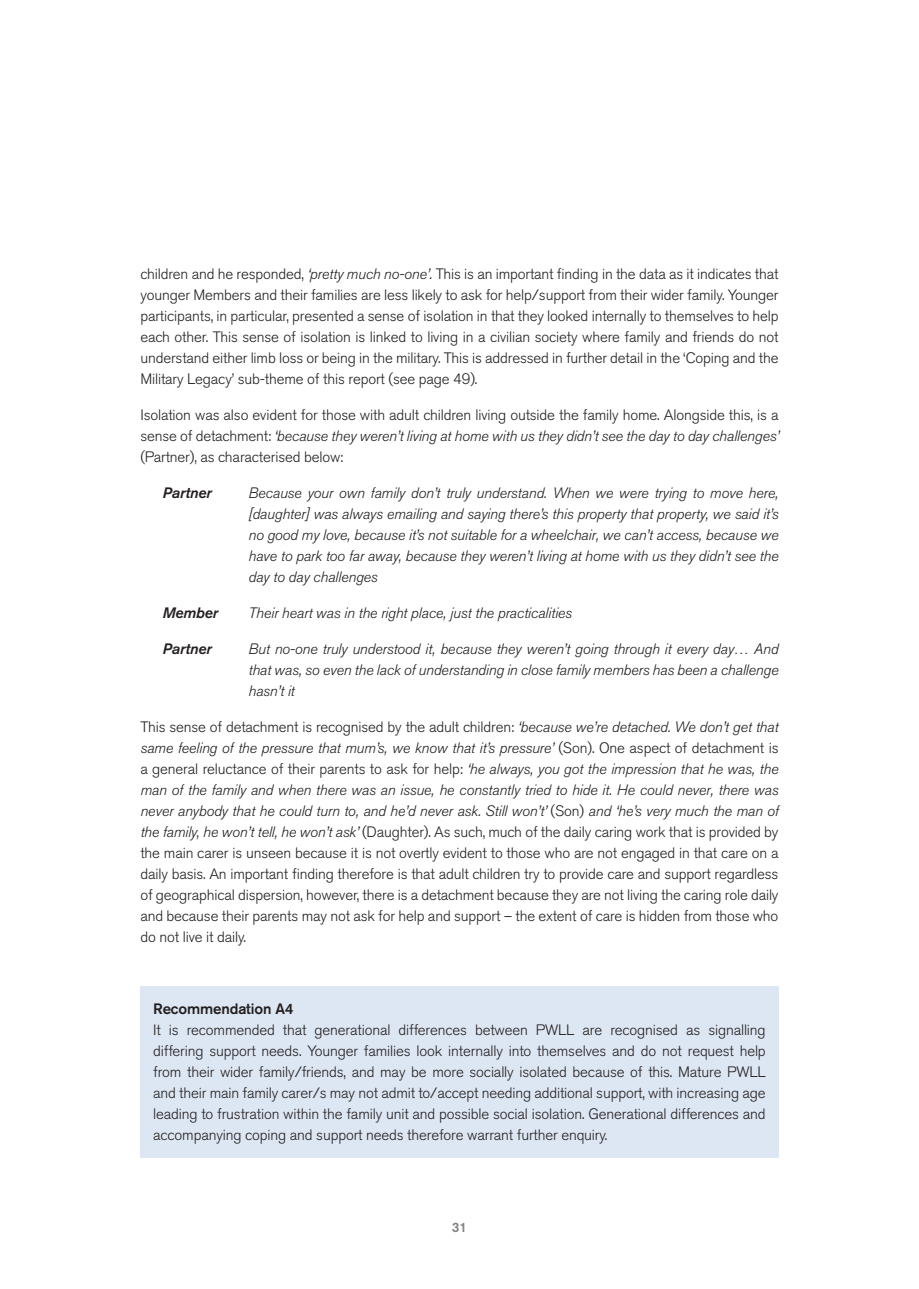
<style>
.page{position:relative;width:919px;height:1289px;background:#fff}
.page>*{position:absolute;margin:0;border:0;box-sizing:border-box;transform-origin:0 0}
.t1{font:300 15px/21px "Akzidenz Grotesk BQ";letter-spacing:-.01em;color:#231f20;text-align:justify}
.t2{font:italic 300 15px/21px "Akzidenz Grotesk BQ";letter-spacing:-.01em;color:#231f20;text-align:justify}
.t3{font:italic 15px "Akzidenz Grotesk BQ Med";letter-spacing:-.01em;color:#231f20}
.t4{font:500 15px "Akzidenz Grotesk BQ";letter-spacing:-.01em;color:#231f20}
.t5{font:500 13.5px "Akzidenz Grotesk BQ";color:#808285}
.s1{font-style:italic}
</style>
<div class="page">
<div style="left:140px;top:986px;width:638px;height:171px;background:#dde7f3"></div>
<p class="t1" style="left:140px;top:264px;width:639px">children and he responded, <span class="s1">‘pretty much no-one’.</span> This is an important finding in the data as it indicates that younger Members and their families are less likely to ask for help/support from their wider family. Younger participants, in particular, presented a sense of isolation in that they looked internally to themselves to help each other. This sense of isolation is linked to living in a civilian society where family and friends do not understand either limb loss or being in the military. This is addressed in further detail in the ‘Coping and the Military Legacy’ sub-theme of this report (see page 49).</p>
<p class="t1" style="left:140px;top:405px;width:640px">Isolation was also evident for those with adult children living outside the family home. Alongside this, is a sense of detachment: <span class="s1">‘because they weren’t living at home with us they didn’t see the day to day challenges’ </span>(Partner), as characterised below:</p>
<p class="t3" style="left:163px;top:484px;width:50px">Partner</p>
<p class="t2" style="left:248px;top:482px;width:531px">Because your own family don’t truly understand. When we were trying to move here, [daughter] was always emailing and saying there’s this property that property, we said it’s no good my love, because it’s not suitable for a wheelchair, we can’t access, because we have to park too far away, because they weren’t living at home with us they didn’t see the day to day challenges</p>
<p class="t3" style="left:163px;top:604px;width:57px">Member</p>
<p class="t2" style="left:248px;top:602px;width:325px">Their heart was in the right place, just the practicalities</p>
<p class="t3" style="left:163px;top:640px;width:50px">Partner</p>
<p class="t2" style="left:248px;top:638px;width:531px">But no-one truly understood it, because they weren’t going through it every day… And that was, so even the lack of understanding in close family members has been a challenge hasn’t it</p>
<p class="t1" style="left:140px;top:716px;width:639px">This sense of detachment is recognised by the adult children: <span class="s1">‘because we’re detached. We don’t get that same feeling of the pressure that mum’s, we know that it’s pressure’</span> (Son). One aspect of detachment is a general reluctance of their parents to ask for help: <span class="s1">‘he always, you got the impression that he was, the man of the family and when there was an issue, he constantly tried to hide it. He could never, there was never anybody that he could turn to, and he’d never ask. Still won’t’</span> (Son) <span class="s1">and ‘he’s very much the man of the family, he won’t tell, he won’t ask’</span> (Daughter). As such, much of the daily caring work that is provided by the main carer is unseen because it is not overtly evident to those who are not engaged in that care on a daily basis. An important finding therefore is that adult children try to provide care and support regardless of geographical dispersion, however, there is a detachment because they are not living the caring role daily and because their parents may not ask for help and support – the extent of care is hidden from those who do not live it daily.</p>
<p class="t4" style="left:153px;top:999px;width:142px">Recommendation A4</p>
<p class="t1" style="left:153px;top:1019px;width:614px">It is recommended that generational differences between PWLL are recognised as signalling differing support needs. Younger families look internally into themselves and do not request help from their wider family/friends, and may be more socially isolated because of this. Mature PWLL and their main family carer/s may not admit to/accept needing additional support, with increasing age leading to frustration within the family unit and possible social isolation. Generational differences and accompanying coping and support needs therefore warrant further enquiry.</p>
<p class="t5" style="left:452px;top:1219px;width:17px">31</p>
</div>
